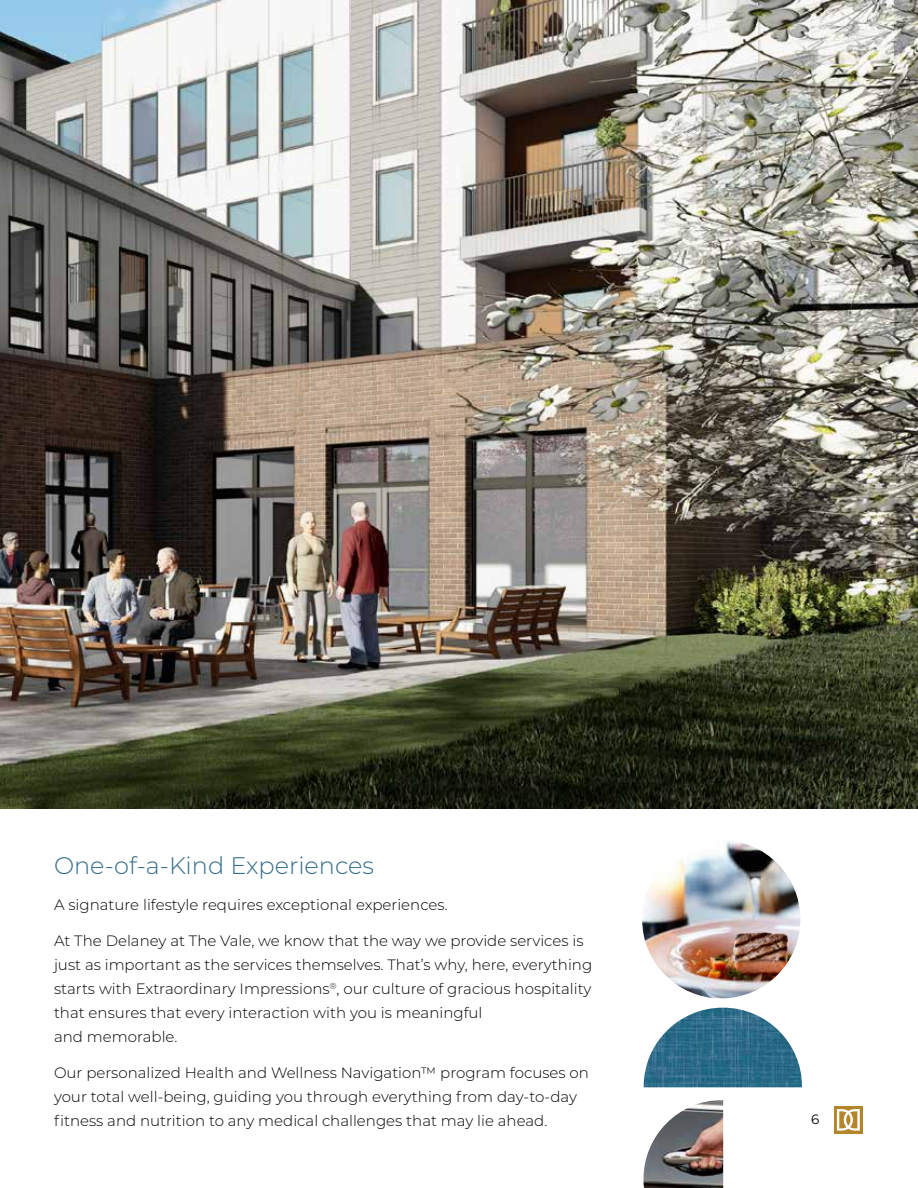
<style>
.page{position:relative;width:918px;height:1188px;background:#fff}
.page>*{position:absolute;margin:0;border:0;box-sizing:border-box;transform-origin:0 0}
.t1{font:300 24px "Montserrat";color:#346d8a}
.t2{font:300 15px/24px "Montserrat";color:#000}
.t3{font:13.5px "Montserrat";color:#000}
</style>
<div class="page">
<img style="left:644px;top:1008px;width:158px;height:79px">
<img style="left:642px;top:840px;width:158px;height:158px;border-radius:79px">
<img style="left:643px;top:1100px;width:80px;height:88px">
<div style="left:834px;top:1106px;width:29px;height:27px;background:#b5852c"></div>
<svg style="left:837px;top:1109px;width:23px;height:22px"></svg>
<img style="left:0;top:0;width:918px;height:809px">
<h1 class="t1" style="left:54px;top:849px;width:322px">One-of-a-Kind Experiences</h1>
<p class="t2" style="left:54px;top:892px;width:395px">A signature lifestyle requires exceptional experiences.</p>
<p class="t2" style="left:54px;top:928px;width:540px">At The Delaney at The Vale, we know that the way we provide services is just as important as the services themselves. That’s why, here, everything starts with Extraordinary Impressions<sup>®</sup>, our culture of gracious hospitality that ensures that every interaction with you is meaningful<br>and memorable.</p>
<p class="t2" style="left:54px;top:1060px;width:536px">Our personalized Health and Wellness Navigation™ program focuses on your total well-being, guiding you through everything from day-to-day fitness and nutrition to any medical challenges that may lie ahead.</p>
<p class="t3" style="left:811px;top:1110px;width:10px">6</p>
</div>
